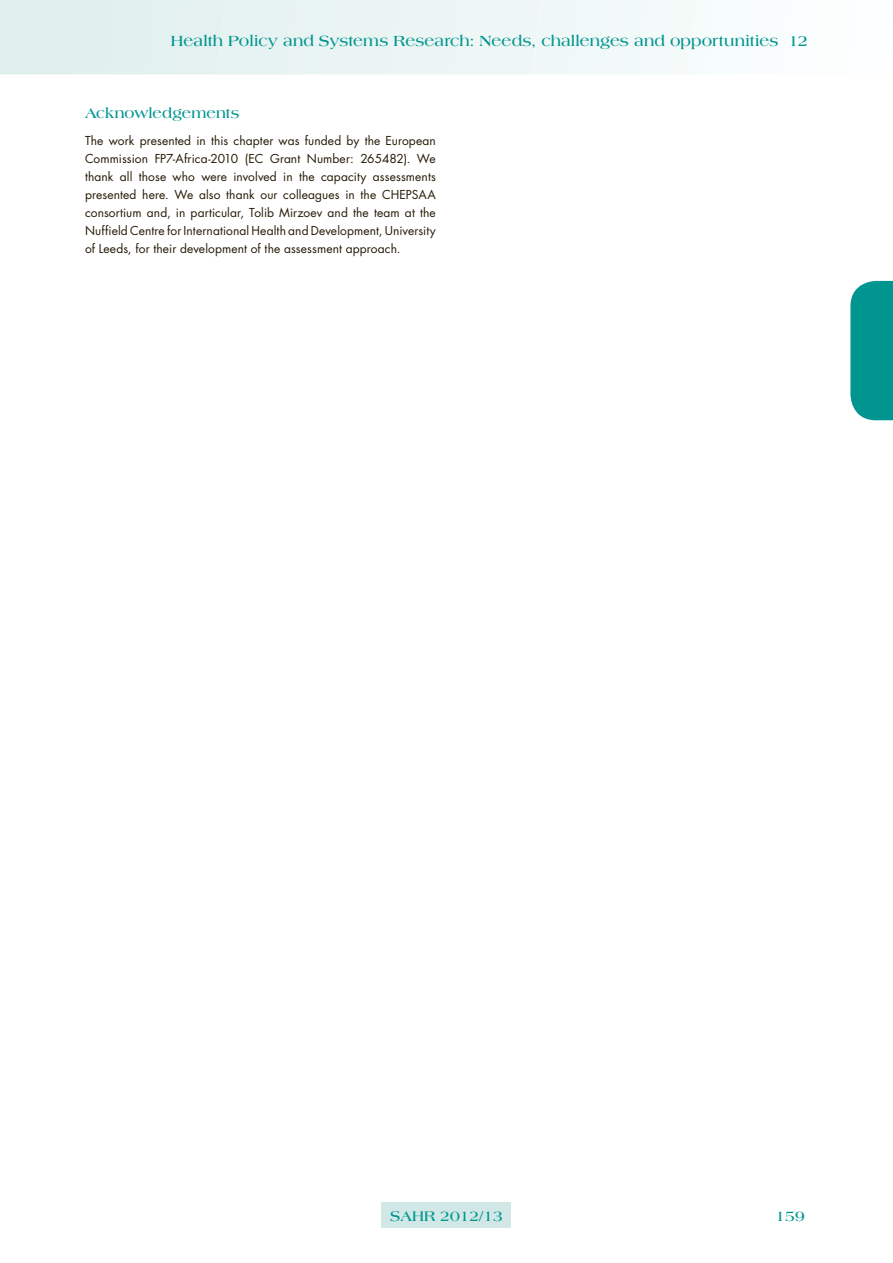
<style>
.page{position:relative;width:893px;height:1263px;background:#fff}
.page>*{position:absolute;margin:0;border:0;box-sizing:border-box;transform-origin:0 0}
.t1{font:700 15.75px "Americana";letter-spacing:.005em;color:#00958f}
.t2{font:700 15px "Americana";color:#00958f}
.t3{font:12px/18px "Futura";letter-spacing:.01em;color:#251a05;text-align:justify}
</style>
<div class="page">
<svg style="left:0;top:0;width:683px;height:74px"></svg>
<div style="left:850px;top:281px;width:43px;height:139px;background:#00958f"></div>
<div style="left:382px;top:1202px;width:129px;height:26px;background:#d1e8e7"></div>
<h1 class="t1" style="left:171px;top:32px;width:638px">Health Policy and Systems Research: Needs, challenges and opportunities 12</h1>
<p class="t2" style="left:85px;top:105px;width:156px">Acknowledgements</p>
<p class="t3" style="left:85px;top:131px;width:352px">The work presented in this chapter was funded by the European Commission FP7-Africa-2010 (EC Grant Number: 265482). We thank all those who were involved in the capacity assessments presented here. We also thank our colleagues in the CHEPSAA consortium and, in particular, Tolib Mirzoev and the team at the Nuffield Centre for International Health and Development, University of Leeds, for their development of the assessment approach.</p>
<p class="t2" style="left:390px;top:1207px;width:114px">SAHR 2012/13</p>
<p class="t2" style="left:776px;top:1207px;width:31px">159</p>
</div>
